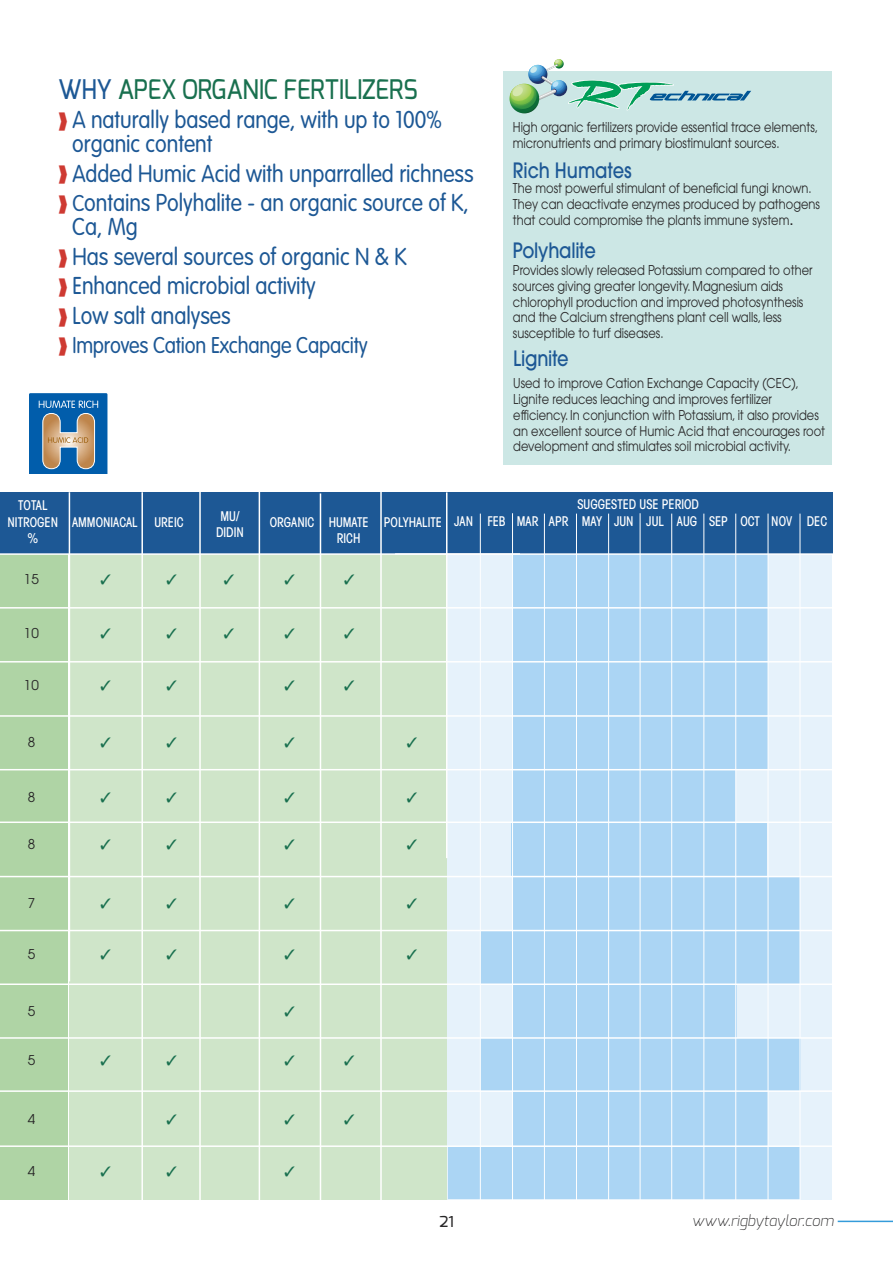
<style>
.page{position:relative;width:893px;height:1263px;background:#fff}
.page>*{position:absolute;margin:0;border:0;box-sizing:border-box;transform-origin:0 0}
.t1{font:500 27px "Exo";letter-spacing:-.01em;color:#19704f;scale:.9 1}
.t2{font:300 24px/29.5px "VAG Rounded";color:#1d5895;scale:.9 1}
.t3{font:300 22.5px "VAG Rounded";letter-spacing:-.01em;color:#1d5895;scale:.9 1}
.t4{font:500 21px "Avant Garde";letter-spacing:-.01em;color:#1d5895;scale:.85 1}
.t5{font:italic 200 15px "Exo";color:#272627}
.t6{font:500 15px "Exo";color:#272627}
.t7{font:13.5px/15.8px "Avant Garde";color:#272627;scale:.85 1}
.t8{font:500 condensed 13.5px/16.5px "Avant Garde";color:#fff;scale:.9 1}
.t9{font:13.5px "Avant Garde";color:#272627}
.s1{color:#1d5895}
.s2{color:#ce3a32}
.s3{font-size:22.5px}
.s4{font-family:"Helvetica";font-size:18px}
</style>
<div class="page">
<hr style="left:838px;top:1220px;width:55px;height:2px;background:#349bda">
<div style="left:504px;top:72px;width:328px;height:393px;background:#cce7e5"></div>
<svg style="left:509px;top:84px;width:30px;height:29px"></svg>
<svg style="left:509px;top:59px;width:242px;height:52px"></svg>
<div style="left:70px;top:554px;width:377px;height:645px;background:#cfe5c9"></div>
<div style="left:0;top:554px;width:68px;height:645px;background:#afd4a5"></div>
<div style="left:0;top:492px;width:394px;height:62px;background:#1d5895"></div>
<div style="left:380px;top:492px;width:452px;height:62px;background:#1d5895"></div>
<div style="left:448px;top:554px;width:384px;height:645px;background:#e6f2fb"></div>
<div style="left:512px;top:554px;width:256px;height:216px;background:#abd5f4"></div>
<div style="left:512px;top:770px;width:224px;height:53px;background:#abd5f4"></div>
<div style="left:512px;top:822px;width:255px;height:54px;background:#abd5f4"></div>
<div style="left:513px;top:876px;width:287px;height:55px;background:#abd5f4"></div>
<div style="left:480px;top:931px;width:320px;height:53px;background:#abd5f4"></div>
<div style="left:513px;top:985px;width:223px;height:54px;background:#abd5f4"></div>
<div style="left:480px;top:1038px;width:320px;height:53px;background:#abd5f4"></div>
<div style="left:513px;top:1091px;width:254px;height:55px;background:#abd5f4"></div>
<div style="left:448px;top:1147px;width:352px;height:52px;background:#abd5f4"></div>
<hr style="left:0;top:607px;width:832px;height:1px;background:#fff">
<hr style="left:0;top:661px;width:837px;height:1px;background:#fff">
<hr style="left:0;top:715px;width:832px;height:2px;background:#fff">
<hr style="left:0;top:769px;width:838px;height:1px;background:#fff">
<hr style="left:0;top:821px;width:832px;height:2px;background:#fff">
<hr style="left:0;top:876px;width:832px;height:1px;background:#fff">
<hr style="left:0;top:930px;width:832px;height:1px;background:#fff">
<hr style="left:0;top:983px;width:837px;height:2px;background:#fff">
<hr style="left:0;top:1037px;width:832px;height:2px;background:#fff">
<hr style="left:0;top:1090px;width:832px;height:2px;background:#fff">
<hr style="left:0;top:1145px;width:832px;height:2px;background:#fff">
<hr style="left:69px;top:492px;width:1px;height:489px;background:#fff">
<hr style="left:141px;top:492px;width:2px;height:712px;background:#fff">
<hr style="left:199px;top:492px;width:2px;height:712px;background:#fff">
<hr style="left:380px;top:492px;width:2px;height:714px;background:#fff">
<hr style="left:320px;top:493px;width:1px;height:712px;background:#fff">
<hr style="left:259px;top:492px;width:1px;height:712px;background:#fff">
<hr style="left:446px;top:492px;width:1px;height:366px;background:#fff">
<hr style="left:480px;top:514px;width:1px;height:695px;background:#fff">
<hr style="left:512px;top:513px;width:1px;height:695px;background:#fff">
<hr style="left:544px;top:514px;width:1px;height:695px;background:#fff">
<hr style="left:576px;top:514px;width:1px;height:695px;background:#fff">
<hr style="left:608px;top:514px;width:1px;height:695px;background:#fff">
<hr style="left:640px;top:513px;width:1px;height:695px;background:#fff">
<hr style="left:671px;top:514px;width:1px;height:695px;background:#fff">
<hr style="left:703px;top:514px;width:1px;height:695px;background:#fff">
<hr style="left:735px;top:514px;width:1px;height:695px;background:#fff">
<hr style="left:768px;top:514px;width:1px;height:695px;background:#fff">
<hr style="left:800px;top:514px;width:1px;height:695px;background:#fff">
<hr style="left:0;top:553px;width:520px;height:2px;background:#fff">
<hr style="left:395px;top:553px;width:439px;height:2px;background:#fff">
<svg style="left:29px;top:393px;width:79px;height:81px;background:#507c9e"></svg>
<h1 class="t1" style="left:58px;top:78px;width:401px"><span class="s1">WHY</span> APEX ORGANIC FERTILIZERS</h1>
<h2 class="t2" style="left:72px;top:110px;width:413px;line-height:24px;text-indent:-14px"><span class="s2">❱</span> A naturally based range, with up to 100% organic content</h2>
<h2 class="t2" style="left:58px;top:160px;width:463px"><span class="s2">❱</span> Added Humic Acid with unparralled richness <span class="s2">❱</span> <span class="s3">C</span>ontains Polyhalite - an organic source of K,</h2>
<h2 class="t2" style="left:58px;top:214px;width:389px;text-indent:14px">Ca, Mg<br><span class="s2">❱</span> Has several sources of organic N &amp; K <span class="s2">❱</span> Enhanced microbial activity<br><span class="s2">❱</span> Low salt analyses</h2>
<h3 class="t3" style="left:58px;top:336px;width:346px"><span class="s2">❱</span> Improves Cation Exchange Capacity</h3>
<p class="t7" style="left:513px;top:120px;width:361px">High organic fertilizers provide essential trace elements, micronutrients and primary biostimulant sources.</p>
<h3 class="t4" style="left:513px;top:162px;width:141px">Rich Humates</h3>
<p class="t7" style="left:513px;top:182px;width:363px">The most powerful stimulant of beneficial fungi known.<br>They can deactivate enzymes produced by pathogens that could compromise the plants immune system<span class="s4">.</span></p>
<h3 class="t4" style="left:513px;top:242px;width:99px">Polyhalite</h3>
<p class="t7" style="left:513px;top:264px;width:354px">Provides slowly released Potassium compared to other sources giving greater longevity. Magnesium aids chlorophyll production and improved photosynthesis and the Calcium strengthens plant cell walls, less susceptible to turf diseases.</p>
<h3 class="t4" style="left:513px;top:351px;width:67px">Lignite</h3>
<p class="t7" style="left:513px;top:377px;width:368px">Used to improve Cation Exchange Capacity (CEC), Lignite reduces leaching and improves fertilizer efficiency. In conjunction with Potassium, it also provides an excellent source of Humic Acid that encourages root development and stimulates soil microbial activity.</p>
<p class="t8" style="left:8px;top:498px;width:146px;text-indent:11px">TOTAL<br>NITROGEN AMMONIACAL</p>
<p class="t8" style="left:27px;top:531px;width:14px">%</p>
<p class="t9" style="left:24px;top:574px;width:16px">15</p>
<p class="t9" style="left:24px;top:628px;width:16px">10</p>
<p class="t9" style="left:24px;top:680px;width:16px">10</p>
<p class="t8" style="left:154px;top:515px;width:34px">UREIC</p>
<p class="t9" style="left:28px;top:737px;width:9px">8</p>
<p class="t9" style="left:28px;top:792px;width:9px">8</p>
<p class="t9" style="left:28px;top:839px;width:9px">8</p>
<p class="t9" style="left:28px;top:898px;width:9px">7</p>
<p class="t9" style="left:28px;top:949px;width:9px">5</p>
<p class="t9" style="left:28px;top:1005px;width:9px">5</p>
<p class="t9" style="left:28px;top:1055px;width:9px">5</p>
<p class="t9" style="left:28px;top:1114px;width:9px">4</p>
<p class="t9" style="left:28px;top:1166px;width:9px">4</p>
<p class="t8" style="left:221px;top:509px;width:22px">MU/</p>
<p class="t8" style="left:216px;top:525px;width:32px">DIDIN</p>
<p class="t8" style="left:270px;top:515px;width:193px">ORGANIC HUMATE POLYHALITE</p>
<p class="t8" style="left:337px;top:531px;width:28px">RICH</p>
<p class="t8" style="left:454px;top:497px;width:416px;text-align:center">SUGGESTED USE PERIOD<br>JAN FEB MAR APR MAY JUN JUL AUG SEP OCT NOV DEC</p>
<p class="t6" style="left:439px;top:1215px;width:16px">21</p>
<p class="t5" style="left:692px;top:1214px;width:143px">www.rigbytaylor.com</p>
</div>
